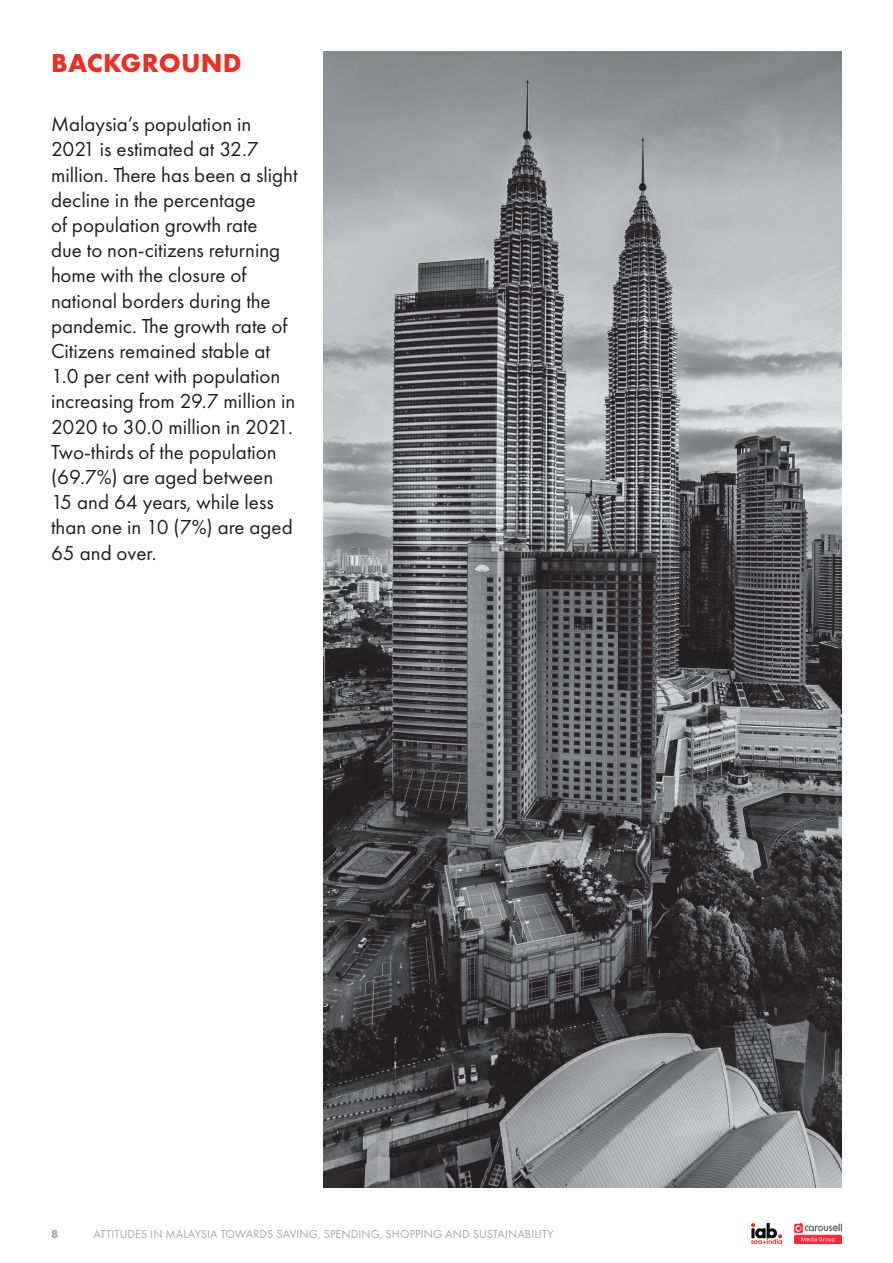
<style>
.page{position:relative;width:893px;height:1263px;background:#fff}
.page>*{position:absolute;margin:0;border:0;box-sizing:border-box;transform-origin:0 0}
.t1{font:700 27px "Futura PT";letter-spacing:.01em;color:#ee2e22}
.t2{font:21px/25.2px "Futura PT";color:#231f20}
.t3{font:12px "Futura PT";letter-spacing:.01em;color:#a8a9ad}
.t4{font:700 12px "Futura PT";color:#a8a9ad}
</style>
<div class="page">
<img style="left:795px;top:1224px;width:47px;height:19px">
<img style="left:751px;top:1223px;width:30px;height:21px">
<img style="left:323px;top:51px;width:519px;height:1136px">
<p class="t1" style="left:51px;top:45px;width:192px">BACKGROUND</p>
<p class="t2" style="left:51px;top:111px;width:248px">Malaysia’s population in<br>2021 is estimated at 32.7 million. There has been a slight decline in the percentage<br>of population growth rate<br>due to non-citizens returning home with the closure of national borders during the pandemic. The growth rate of<br>Citizens remained stable at<br>1.0 per cent with population increasing from 29.7 million in<br>2020 to 30.0 million in 2021.<br>Two-thirds of the population (69.7%) are aged between<br>15 and 64 years, while less than one in 10 (7%) are aged<br>65 and over.</p>
<p class="t4" style="left:51px;top:1226px;width:9px">8</p>
<p class="t3" style="left:94px;top:1226px;width:462px">ATTITUDES IN MALAYSIA TOWARDS SAVING, SPENDING, SHOPPING AND SUSTAINABILITY</p>
</div>
